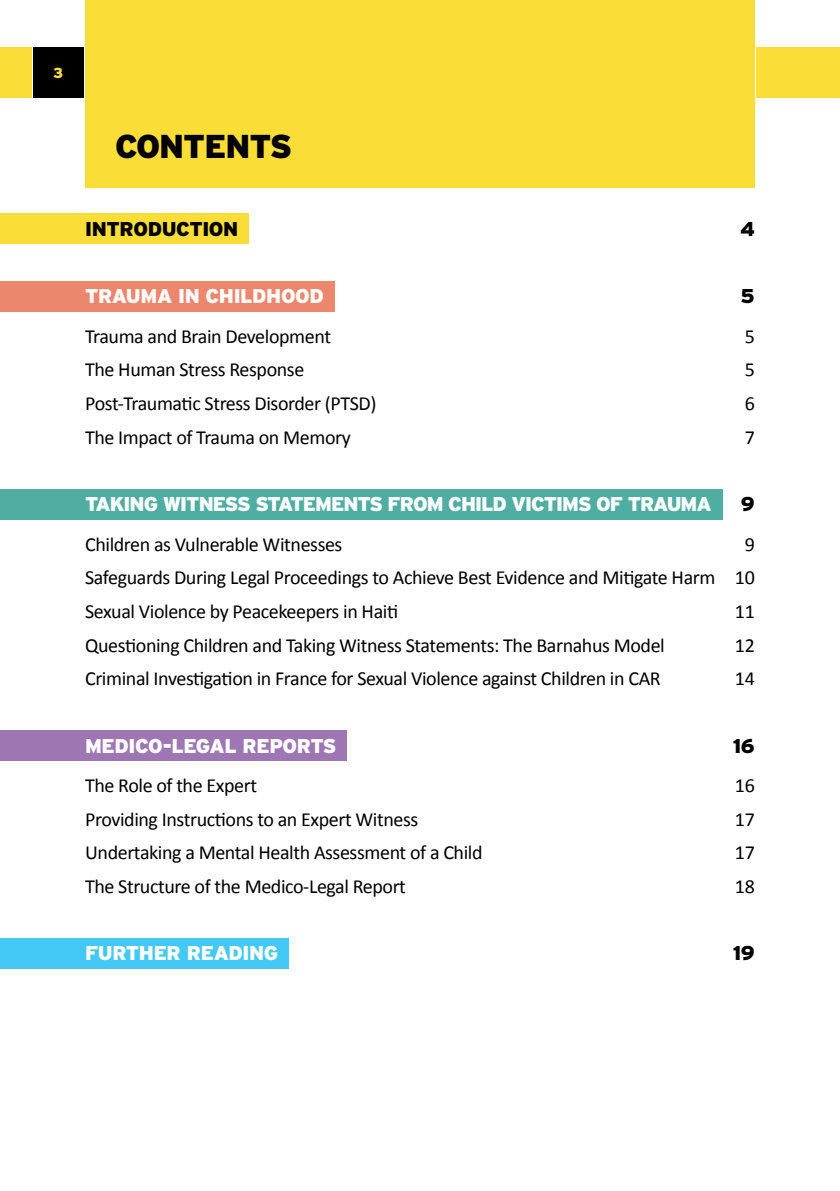
<style>
.page{position:relative;width:840px;height:1191px;background:#fff}
.page>*{position:absolute;margin:0;border:0;box-sizing:border-box;transform-origin:0 0}
.t1{font:900 33px "Interstate";letter-spacing:-.03em;color:#000}
.t2{font:20px/33.6px "Calibri";letter-spacing:-.02em;color:#000;text-align:justify}
.t3{font:900 20px "Interstate";letter-spacing:-.02em;color:#fff}
.t4{font:900 20px "Interstate";letter-spacing:-.05em;color:#fff}
.t5{font:900 20px "Interstate";letter-spacing:-.02em;color:#000}
.t6{font:900 14.6px "Interstate";color:#fadd36}
</style>
<div class="page">
<div style="left:755px;top:47px;width:84px;height:51px;background:#fadd36"></div>
<div style="left:0;top:47px;width:31px;height:51px;background:#fadd36"></div>
<div style="left:33px;top:47px;width:51px;height:51px;background:#000"></div>
<div style="left:0;top:281px;width:334px;height:31px;background:#ec866d"></div>
<div style="left:0;top:213px;width:248px;height:31px;background:#fadd36"></div>
<div style="left:0;top:489px;width:722px;height:31px;background:#4fada1"></div>
<div style="left:0;top:730px;width:346px;height:30px;background:#9e76b4"></div>
<div style="left:0;top:938px;width:289px;height:31px;background:#44c8f5"></div>
<div style="left:85px;top:0;width:669px;height:188px;background:#fadd36"></div>
<p class="t6" style="left:53px;top:65px;width:11px">3</p>
<h1 class="t1" style="left:115px;top:127px;width:179px">CONTENTS</h1>
<p class="t5" style="left:85px;top:217px;width:155px">INTRODUCTION</p>
<p class="t5" style="left:739px;top:217px;width:16px">4</p>
<p class="t3" style="left:85px;top:285px;width:240px">TRAUMA IN CHILDHOOD</p>
<p class="t5" style="left:740px;top:285px;width:16px">5</p>
<p class="t2" style="left:85px;top:319px;width:247px">Trauma and Brain Development</p>
<p class="t2" style="left:744px;top:319px;width:12px">5</p>
<p class="t2" style="left:85px;top:353px;width:220px">The Human Stress Response</p>
<p class="t2" style="left:744px;top:353px;width:12px">5</p>
<p class="t2" style="left:85px;top:387px;width:293px">Post-Traumatic Stress Disorder (PTSD)</p>
<p class="t2" style="left:744px;top:387px;width:12px">6</p>
<p class="t2" style="left:85px;top:420px;width:267px">The Impact of Trauma on Memory</p>
<p class="t2" style="left:744px;top:420px;width:12px">7</p>
<p class="t4" style="left:85px;top:492px;width:627px">TAKING WITNESS STATEMENTS FROM CHILD VICTIMS OF TRAUMA</p>
<p class="t5" style="left:740px;top:492px;width:15px">9</p>
<p class="t2" style="left:85px;top:527px;width:259px">Children as Vulnerable Witnesses</p>
<p class="t2" style="left:85px;top:527px;width:670px;text-indent:659px">9<br>Safeguards During Legal Proceedings to Achieve Best Evidence and Mitigate Harm 10<br>Sexual Violence by Peacekeepers in Haiti</p>
<p class="t2" style="left:734px;top:594px;width:21px">11</p>
<p class="t2" style="left:85px;top:628px;width:581px">Questioning Children and Taking Witness Statements: The Barnahus Model</p>
<p class="t2" style="left:734px;top:628px;width:21px">12</p>
<p class="t2" style="left:85px;top:662px;width:576px">Criminal Investigation in France for Sexual Violence against Children in CAR</p>
<p class="t2" style="left:734px;top:662px;width:21px">14</p>
<p class="t3" style="left:85px;top:734px;width:253px">MEDICO-LEGAL REPORTS</p>
<p class="t5" style="left:732px;top:734px;width:23px">16</p>
<p class="t2" style="left:85px;top:768px;width:173px">The Role of the Expert</p>
<p class="t2" style="left:734px;top:768px;width:21px">16</p>
<p class="t2" style="left:85px;top:802px;width:334px">Providing Instructions to an Expert Witness</p>
<p class="t2" style="left:734px;top:802px;width:21px">17</p>
<p class="t2" style="left:85px;top:836px;width:399px">Undertaking a Mental Health Assessment of a Child</p>
<p class="t2" style="left:734px;top:836px;width:21px">17</p>
<p class="t2" style="left:85px;top:869px;width:322px">The Structure of the Medico-Legal Report</p>
<p class="t2" style="left:734px;top:869px;width:21px">18</p>
<p class="t3" style="left:85px;top:941px;width:195px">FURTHER READING</p>
<p class="t5" style="left:732px;top:941px;width:23px">19</p>
</div>
